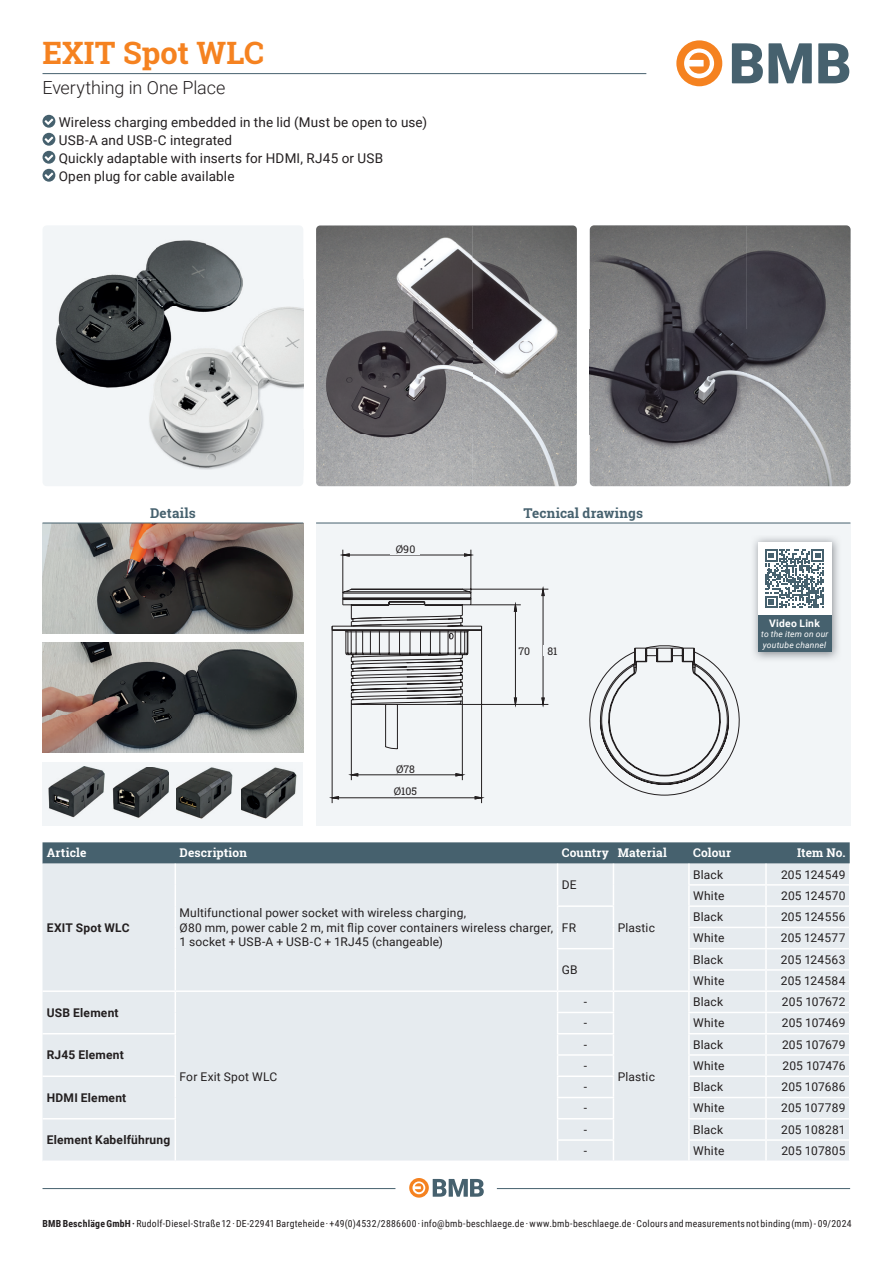
<style>
.page{position:relative;width:893px;height:1263px;background:#fff}
.page>*{position:absolute;margin:0;border:0;box-sizing:border-box;transform-origin:0 0}
.t1{font:700 30.9px "Roboto Slab";color:#f58220}
.t2{font:300 18px "Roboto";letter-spacing:-.01em;color:#231f20}
.t3{font:13.5px/18px "Roboto";letter-spacing:.01em;color:#231f20}
.t4{font:700 13.5px "Roboto Slab";letter-spacing:.01em;color:#46616e}
.t5{font:12px/14.4px "Roboto";letter-spacing:.015em;color:#231f20}
.t6{font:700 12px "Roboto";letter-spacing:.02em;color:#231f20}
.t7{font:700 12px "Roboto Slab";letter-spacing:.01em;color:#fff}
.t8{font:10.5px/23px "Roboto Slab";color:#231f20}
.t9{font:700 10.35px "Roboto";letter-spacing:.02em;color:#fff}
.t10{font:9.75px "Roboto Condensed";letter-spacing:.025em;color:#231f20}
.t11{font:italic 8.4px/10.2px "Roboto";letter-spacing:.025em;color:#fff}
.s1{font-weight:700}
</style>
<div class="page">
<hr style="left:43px;top:73px;width:603px;height:1px;background:#46616e">
<hr style="left:43px;top:1188px;width:352px;height:1px;background:#46616e">
<hr style="left:497px;top:1188px;width:353px;height:1px;background:#46616e">
<svg style="left:732px;top:43px;width:80px;height:40px"></svg>
<svg style="left:818px;top:43px;width:31px;height:40px"></svg>
<svg style="left:676px;top:40px;width:46px;height:46px"></svg>
<svg style="left:409px;top:1178px;width:75px;height:19px"></svg>
<img style="left:316px;top:225px;width:261px;height:261px">
<img style="left:590px;top:225px;width:261px;height:261px">
<div style="left:316px;top:523px;width:534px;height:302px;background:#f2f5f7"></div>
<div style="left:43px;top:225px;width:260px;height:261px;background:#f2f5f7;border-radius:4px"></div>
<img style="left:257px;top:307px;width:46px;height:81px">
<img style="left:149px;top:417px;width:103px;height:12px">
<img style="left:252px;top:388px;width:51px;height:41px">
<img style="left:151px;top:429px;width:112px;height:41px">
<img style="left:95px;top:240px;width:147px;height:38px">
<img style="left:58px;top:278px;width:99px;height:47px">
<img style="left:157px;top:278px;width:86px;height:1px">
<img style="left:56px;top:325px;width:92px;height:63px">
<img style="left:138px;top:279px;width:79px;height:46px">
<img style="left:217px;top:279px;width:26px;height:28px">
<img style="left:148px;top:307px;width:109px;height:110px">
<div style="left:43px;top:762px;width:260px;height:63px;background:#f2f5f7"></div>
<img style="left:49px;top:767px;width:56px;height:51px">
<img style="left:113px;top:767px;width:56px;height:51px">
<img style="left:177px;top:767px;width:56px;height:52px">
<img style="left:241px;top:767px;width:56px;height:52px">
<img style="left:43px;top:524px;width:260px;height:110px">
<img style="left:43px;top:642px;width:260px;height:111px">
<svg style="left:589px;top:645px;width:151px;height:151px"></svg>
<svg style="left:455px;top:773px;width:7px;height:3px"></svg>
<svg style="left:342px;top:553px;width:8px;height:4px"></svg>
<svg style="left:464px;top:553px;width:7px;height:4px"></svg>
<svg style="left:514px;top:697px;width:3px;height:7px"></svg>
<svg style="left:514px;top:605px;width:3px;height:7px"></svg>
<svg style="left:541px;top:588px;width:4px;height:8px"></svg>
<svg style="left:541px;top:697px;width:4px;height:7px"></svg>
<hr style="left:332px;top:797px;width:150px;height:1px;background:#231f20">
<hr style="left:351px;top:774px;width:111px;height:1px;background:#231f20">
<hr style="left:332px;top:626px;width:1px;height:177px;background:#231f20">
<hr style="left:343px;top:550px;width:1px;height:43px;background:#231f20">
<hr style="left:351px;top:704px;width:1px;height:76px;background:#231f20">
<hr style="left:461px;top:704px;width:87px;height:1px;background:#231f20">
<hr style="left:462px;top:701px;width:1px;height:79px;background:#231f20">
<svg style="left:332px;top:589px;width:150px;height:160px"></svg>
<hr style="left:471px;top:550px;width:1px;height:43px;background:#231f20">
<hr style="left:481px;top:626px;width:1px;height:177px;background:#231f20">
<hr style="left:471px;top:604px;width:50px;height:1px;background:#231f20">
<hr style="left:462px;top:589px;width:86px;height:1px;background:#231f20">
<hr style="left:515px;top:605px;width:1px;height:99px;background:#231f20">
<hr style="left:543px;top:589px;width:1px;height:115px;background:#231f20">
<hr style="left:343px;top:555px;width:128px;height:1px;background:#231f20">
<svg style="left:43px;top:115px;width:12px;height:67px"></svg>
<svg style="left:43px;top:842px;width:807px;height:318px;background:#dce2e6"></svg>
<hr style="left:316px;top:523px;width:534px;height:1px;background:#46616e">
<hr style="left:43px;top:523px;width:260px;height:1px;background:#46616e">
<img style="left:754px;top:537px;width:85px;height:122px">
<div style="left:758px;top:542px;width:73px;height:73px;background:#fff"></div>
<svg style="left:765px;top:549px;width:59px;height:59px"></svg>
<div style="left:758px;top:615px;width:73px;height:37px;background:#46616e"></div>
<h1 class="t1" style="left:43px;top:32px;width:223px">EXIT Spot WLC</h1>
<h2 class="t2" style="left:43px;top:75px;width:184px">Everything in One Place</h2>
<p class="t3" style="left:59px;top:112px;width:370px">Wireless charging embedded in the lid (Must be open to use)<br>USB-A and USB-C integrated<br>Quickly adaptable with inserts for HDMI, RJ45 or USB<br>Open plug for cable available</p>
<p class="t4" style="left:150px;top:504px;width:47px">Details</p>
<p class="t4" style="left:524px;top:504px;width:121px">Tecnical drawings</p>
<p class="t8" style="left:396px;top:537px;width:21px">Ø90</p>
<p class="t8" style="left:394px;top:757px;width:25px">Ø78<br>Ø105</p>
<p class="t8" style="left:519px;top:639px;width:13px">70</p>
<p class="t8" style="left:547px;top:639px;width:12px">81</p>
<p class="t9" style="left:769px;top:616px;width:52px">Video Link</p>
<p class="t11" style="left:761px;top:629px;width:69px">to the item on our youtube channel</p>
<p class="t7" style="left:47px;top:845px;width:41px">Article</p>
<p class="t7" style="left:180px;top:845px;width:69px">Description</p>
<p class="t7" style="left:562px;top:845px;width:107px">Country Material</p>
<p class="t7" style="left:693px;top:845px;width:40px">Colour</p>
<p class="t7" style="left:797px;top:845px;width:50px">Item No.</p>
<p class="t6" style="left:47px;top:919px;width:84px">EXIT Spot WLC</p>
<p class="t6" style="left:47px;top:1004px;width:73px">USB Element</p>
<p class="t6" style="left:47px;top:1046px;width:79px">RJ45 Element</p>
<p class="t6" style="left:47px;top:1089px;width:81px">HDMI Element</p>
<p class="t6" style="left:47px;top:1131px;width:125px">Element Kabelführung</p>
<p class="t5" style="left:180px;top:905px;width:375px">Multifunctional power socket with wireless charging,<br>Ø80 mm, power cable 2 m, mit flip cover containers wireless charger,<br>1 socket + USB-A + USB-C + 1RJ45 (changeable)</p>
<p class="t5" style="left:180px;top:1068px;width:99px">For Exit Spot WLC</p>
<p class="t5" style="left:562px;top:877px;width:16px">DE</p>
<p class="t5" style="left:562px;top:920px;width:16px">FR</p>
<p class="t5" style="left:562px;top:962px;width:17px">GB</p>
<p class="t5" style="left:584px;top:994px;width:5px">-</p>
<p class="t5" style="left:618px;top:920px;width:39px">Plastic</p>
<p class="t5" style="left:693px;top:867px;width:32px">Black</p>
<p class="t5" style="left:781px;top:867px;width:66px">205 124549</p>
<p class="t5" style="left:693px;top:888px;width:33px">White</p>
<p class="t5" style="left:781px;top:888px;width:66px">205 124570</p>
<p class="t5" style="left:693px;top:909px;width:32px">Black</p>
<p class="t5" style="left:781px;top:909px;width:66px">205 124556</p>
<p class="t5" style="left:693px;top:930px;width:33px">White</p>
<p class="t5" style="left:781px;top:930px;width:66px">205 124577</p>
<p class="t5" style="left:693px;top:952px;width:32px">Black</p>
<p class="t5" style="left:781px;top:952px;width:66px">205 124563</p>
<p class="t5" style="left:693px;top:973px;width:33px">White</p>
<p class="t5" style="left:781px;top:973px;width:66px">205 124584</p>
<p class="t5" style="left:693px;top:994px;width:32px">Black</p>
<p class="t5" style="left:782px;top:994px;width:65px">205 107672</p>
<p class="t5" style="left:584px;top:1015px;width:5px">-</p>
<p class="t5" style="left:693px;top:1015px;width:33px">White</p>
<p class="t5" style="left:782px;top:1015px;width:65px">205 107469</p>
<p class="t5" style="left:584px;top:1037px;width:5px">-</p>
<p class="t5" style="left:693px;top:1037px;width:32px">Black</p>
<p class="t5" style="left:782px;top:1037px;width:65px">205 107679</p>
<p class="t5" style="left:584px;top:1058px;width:5px">-</p>
<p class="t5" style="left:693px;top:1058px;width:33px">White</p>
<p class="t5" style="left:783px;top:1058px;width:64px">205 107476</p>
<p class="t5" style="left:618px;top:1068px;width:39px">Plastic</p>
<p class="t5" style="left:584px;top:1079px;width:5px">-</p>
<p class="t5" style="left:693px;top:1079px;width:32px">Black</p>
<p class="t5" style="left:781px;top:1079px;width:65px">205 107686</p>
<p class="t5" style="left:584px;top:1100px;width:5px">-</p>
<p class="t5" style="left:693px;top:1100px;width:33px">White</p>
<p class="t5" style="left:781px;top:1100px;width:66px">205 107789</p>
<p class="t5" style="left:584px;top:1122px;width:5px">-</p>
<p class="t5" style="left:693px;top:1122px;width:32px">Black</p>
<p class="t5" style="left:781px;top:1122px;width:66px">205 108281</p>
<p class="t5" style="left:584px;top:1143px;width:5px">-</p>
<p class="t5" style="left:693px;top:1143px;width:33px">White</p>
<p class="t5" style="left:781px;top:1143px;width:66px">205 107805</p>
<p class="t10" style="left:43px;top:1217px;width:810px"><span class="s1">BMB Beschläge GmbH ·</span> Rudolf-Diesel-Straße 12 · DE-22941 Bargteheide · +49(0)4532/2886600 · info@bmb-beschlaege.de · www.bmb-beschlaege.de · Colours and measurements not binding (mm) - 09/2024</p>
</div>
